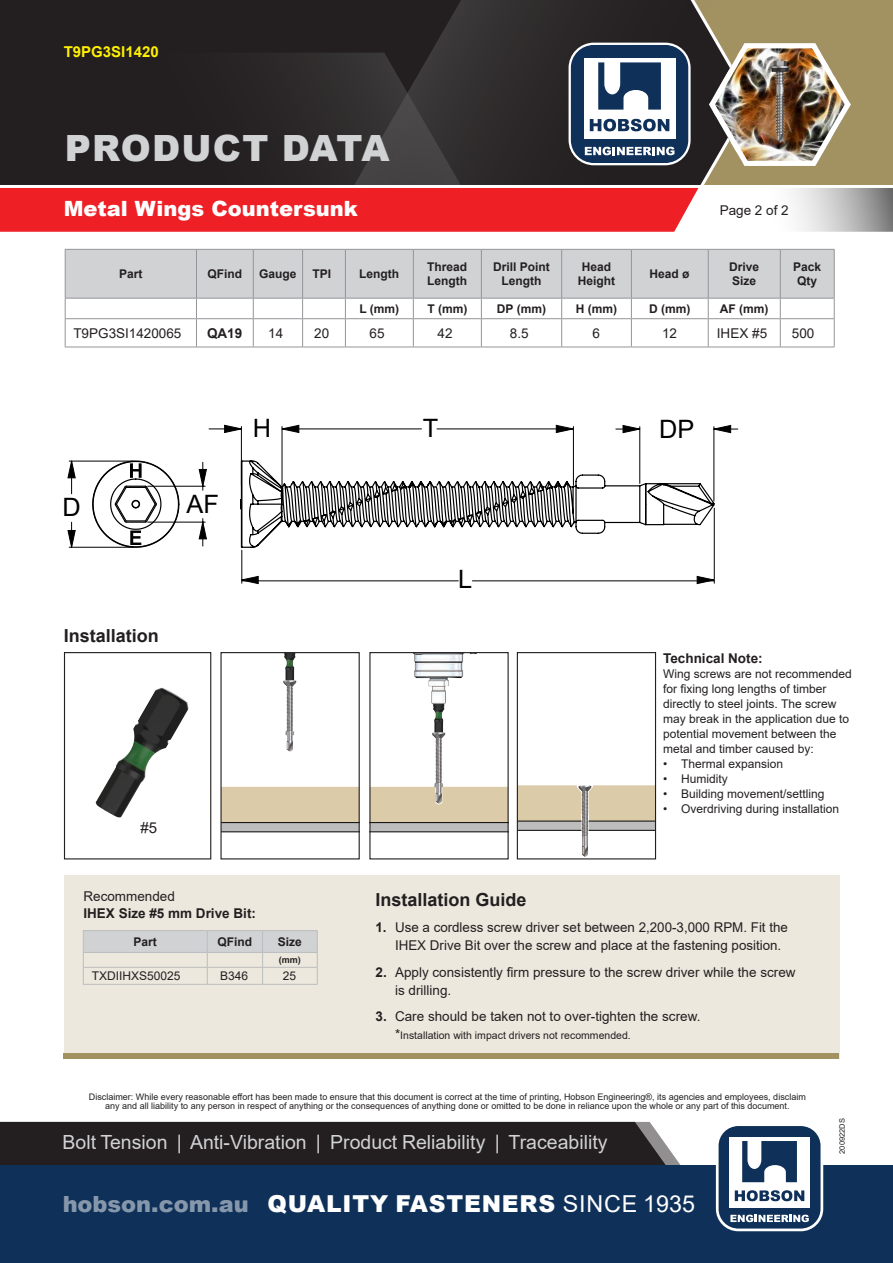
<style>
.page{position:relative;width:893px;height:1263px;background:#fff}
.page>*{position:absolute;margin:0;border:0;box-sizing:border-box;transform-origin:0 0}
.t1{font:900 36.15px "Arial";letter-spacing:.035em;color:#d1d2d4}
.t2{font:25.35px "Arial";color:#000}
.t3{font:900 23.25px "Arial";letter-spacing:.035em;color:#fff}
.t4{font:900 21px "Arial";color:#fff}
.t5{font:19.5px "Arial";color:#d1d2d4}
.Prices{font:700 18px "Arial";color:#231f20}
.t6{font:700 15px "Arial";color:#fff101}
.t7{font:15px "Arial";color:#231f20}
.Prices-2{font:13.5px/18px "Arial";color:#231f20}
.Prices-3{font:700 13.5px "Arial";color:#231f20}
.t8{font:12px/15px "Arial";color:#231f20}
.Prices-4{font:700 12px/14.4px "Arial";color:#231f20;text-align:center}
.t9{font:10.5px "Arial";color:#231f20}
.t10{font:9px/9px "Arial";color:#231f20;text-align:center}
.t11{font:700 9px "Arial";color:#231f20}
.t12{font:7.5px "Arial";color:#231f20}
.s1{font-weight:700}
.s2{font-size:13.5px}
.s3{font-size:22.5px}
.s4{font-weight:400}
</style>
<div class="page">
<div style="left:0;top:1122px;width:681px;height:43px;background:#231f20"></div>
<div style="left:0;top:1165px;width:893px;height:98px;background:#0f3159"></div>
<svg style="left:720px;top:1127px;width:102px;height:103px"></svg>
<div style="left:716px;top:1123px;width:107px;height:108px;border:3px solid #fff;border-radius:21px"></div>
<svg style="left:0;top:0;width:893px;height:232px;background:#684744"></svg>
<img style="left:769px;top:61px;width:16px;height:82px">
<svg style="left:222px;top:787px;width:136px;height:46px;background:#ccc0a6"></svg>
<img style="left:284px;top:654px;width:10px;height:26px">
<img style="left:283px;top:680px;width:12px;height:72px">
<div style="left:220px;top:652px;width:140px;height:207px;border:1px solid #231f20"></div>
<svg style="left:371px;top:786px;width:136px;height:47px;background:#cdc1a8"></svg>
<img style="left:433px;top:704px;width:10px;height:28px">
<img style="left:432px;top:732px;width:11px;height:72px">
<img style="left:414px;top:654px;width:50px;height:50px">
<img style="left:582px;top:845px;width:6px;height:12px">
<svg style="left:519px;top:785px;width:135px;height:60px"></svg>
<div style="left:517px;top:652px;width:139px;height:207px;border:1px solid #231f20"></div>
<div style="left:64px;top:652px;width:147px;height:207px;border:1px solid #231f20"></div>
<img style="left:96px;top:687px;width:66px;height:130px">
<div style="left:64px;top:875px;width:775px;height:184px;background:#ede8de"></div>
<div style="left:64px;top:1053px;width:775px;height:6px;background:#a29161"></div>
<hr style="left:472px;top:581px;width:242px;height:1px;background:#000">
<hr style="left:242px;top:581px;width:216px;height:1px;background:#000">
<hr style="left:714px;top:508px;width:1px;height:75px;background:#000">
<hr style="left:242px;top:550px;width:1px;height:33px;background:#000">
<hr style="left:437px;top:429px;width:136px;height:1px;background:#000">
<hr style="left:282px;top:429px;width:139px;height:1px;background:#000">
<hr style="left:209px;top:429px;width:32px;height:1px;background:#000">
<svg style="left:616px;top:425px;width:122px;height:8px"></svg>
<svg style="left:697px;top:576px;width:17px;height:8px"></svg>
<svg style="left:241px;top:576px;width:18px;height:8px"></svg>
<svg style="left:556px;top:425px;width:18px;height:7px"></svg>
<svg style="left:282px;top:425px;width:17px;height:7px"></svg>
<svg style="left:224px;top:425px;width:18px;height:8px"></svg>
<svg style="left:239px;top:432px;width:477px;height:116px"></svg>
<svg style="left:67px;top:460px;width:140px;height:88px"></svg>
<svg style="left:65px;top:249px;width:770px;height:98px"></svg>
<hr style="left:65px;top:347px;width:131px;height:1px;background:#939598">
<hr style="left:196px;top:347px;width:57px;height:1px;background:#939598">
<hr style="left:253px;top:347px;width:50px;height:1px;background:#939598">
<hr style="left:303px;top:347px;width:42px;height:1px;background:#939598">
<hr style="left:345px;top:347px;width:68px;height:1px;background:#939598">
<hr style="left:413px;top:347px;width:68px;height:1px;background:#939598">
<hr style="left:481px;top:347px;width:81px;height:1px;background:#939598">
<hr style="left:562px;top:347px;width:69px;height:1px;background:#939598">
<hr style="left:631px;top:347px;width:77px;height:1px;background:#939598">
<hr style="left:708px;top:347px;width:72px;height:1px;background:#939598">
<hr style="left:780px;top:347px;width:55px;height:1px;background:#939598">
<svg style="left:83px;top:930px;width:235px;height:54px"></svg>
<hr style="left:83px;top:984px;width:124px;height:1px;background:#bcbdc0">
<hr style="left:207px;top:984px;width:56px;height:1px;background:#bcbdc0">
<hr style="left:263px;top:984px;width:55px;height:1px;background:#bcbdc0">
<h3 class="t6" style="left:64px;top:41px;width:97px">T9PG3SI1420</h3>
<h1 class="t1" style="left:65px;top:121px;width:326px">PRODUCT DATA</h1>
<h3 class="t4" style="left:64px;top:194px;width:296px">Metal Wings Countersunk</h3>
<h3 class="Prices-2" style="left:720px;top:201px;width:71px">Page 2 of 2</h3>
<p class="Prices-4" style="left:119px;top:267px;width:25px">Part</p>
<p class="Prices-4" style="left:208px;top:267px;width:36px">QFind</p>
<p class="Prices-4" style="left:259px;top:267px;width:39px">Gauge</p>
<p class="Prices-4" style="left:313px;top:267px;width:20px">TPI</p>
<p class="Prices-4" style="left:359px;top:267px;width:41px">Length</p>
<p class="Prices-4" style="left:427px;top:260px;width:42px;text-align:left">Thread<br>Length</p>
<p class="Prices-4" style="left:493px;top:260px;width:58px">Drill Point<br>Length</p>
<p class="Prices-4" style="left:578px;top:260px;width:39px">Head<br>Height</p>
<p class="Prices-4" style="left:650px;top:267px;width:42px">Head ø</p>
<p class="Prices-4" style="left:729px;top:260px;width:32px;text-align:left">Drive<br>Size</p>
<p class="Prices-4" style="left:793px;top:260px;width:30px">Pack<br>Qty</p>
<p class="Prices-4" style="left:359px;top:301px;width:41px">L (mm)</p>
<p class="Prices-4" style="left:427px;top:301px;width:41px">T (mm)</p>
<p class="Prices-4" style="left:497px;top:301px;width:51px">DP (mm)</p>
<p class="Prices-4" style="left:576px;top:301px;width:43px">H (mm)</p>
<p class="Prices-4" style="left:649px;top:301px;width:43px">D (mm)</p>
<p class="Prices-4" style="left:720px;top:301px;width:50px">AF (mm)</p>
<p class="Prices-2" style="left:73px;top:324px;width:110px">T9PG3SI1420065</p>
<p class="Prices-3" style="left:207px;top:323px;width:37px">QA19</p>
<p class="Prices-2" style="left:268px;top:324px;width:17px">14</p>
<p class="Prices-2" style="left:314px;top:324px;width:17px">20</p>
<p class="Prices-2" style="left:370px;top:324px;width:17px">65</p>
<p class="Prices-2" style="left:438px;top:324px;width:17px">42</p>
<p class="Prices-2" style="left:510px;top:324px;width:20px">8.5</p>
<p class="Prices-2" style="left:593px;top:324px;width:9px">6</p>
<p class="Prices-2" style="left:662px;top:324px;width:17px">12</p>
<p class="Prices-2" style="left:717px;top:324px;width:52px">IHEX #5</p>
<p class="Prices-2" style="left:792px;top:324px;width:24px">500</p>
<p class="t2" style="left:62px;top:490px;width:20px">D</p>
<p class="t2" style="left:187px;top:486px;width:34px">AF</p>
<p class="Prices" style="left:64px;top:623px;width:97px">Installation</p>
<p class="t2" style="left:253px;top:410px;width:20px">H</p>
<p class="t2" style="left:423px;top:410px;width:17px">T</p>
<p class="t2" style="left:458px;top:562px;width:16px">L</p>
<p class="t7" style="left:141px;top:817px;width:18px">#5</p>
<p class="t2" style="left:659px;top:411px;width:37px">DP</p>
<p class="Prices-3" style="left:663px;top:649px;width:101px">Technical Note:</p>
<p class="t8" style="left:663px;top:667px;width:190px">Wing screws are not recommended for fixing long lengths of timber directly to steel joints. The screw may break in the application due to potential movement between the metal and timber caused by:</p>
<p class="t8" style="left:663px;top:757px;width:122px">• Thermal expansion</p>
<p class="t8" style="left:663px;top:772px;width:66px">• Humidity</p>
<p class="t8" style="left:663px;top:787px;width:163px">• Building movement/settling</p>
<p class="t8" style="left:663px;top:802px;width:178px">• Overdriving during installation</p>
<p class="Prices-2" style="left:83px;top:887px;width:93px">Recommended</p>
<p class="Prices-3" style="left:83px;top:903px;width:174px">IHEX Size #5 mm Drive Bit:</p>
<p class="Prices-4" style="left:134px;top:934px;width:25px">Part</p>
<p class="Prices-4" style="left:218px;top:934px;width:36px">QFind</p>
<p class="Prices-4" style="left:278px;top:934px;width:26px">Size</p>
<p class="t11" style="left:279px;top:954px;width:23px">(mm)</p>
<p class="t8" style="left:92px;top:968px;width:90px">TXDIIHXS50025</p>
<p class="t8" style="left:220px;top:968px;width:30px">B346</p>
<p class="t8" style="left:283px;top:968px;width:15px">25</p>
<p class="Prices" style="left:376px;top:886px;width:153px">Installation Guide</p>
<p class="Prices-2" style="left:395px;top:918px;width:394px;text-indent:-20px"><span class="s1">1.</span> Use a cordless screw driver set between 2,200-3,000 RPM. Fit the<br>IHEX Drive Bit over the screw and place at the fastening position.</p>
<p class="Prices-2" style="left:395px;top:963px;width:402px;text-indent:-20px"><span class="s1">2.</span> Apply consistently firm pressure to the screw driver while the screw is drilling.</p>
<p class="Prices-2" style="left:376px;top:1007px;width:326px"><span class="s1">3.</span> Care should be taken not to over-tighten the screw.</p>
<p class="t9" style="left:395px;top:1028px;width:237px"><span class="s2">*</span>Installation with impact drivers not recommended.</p>
<p class="t10" style="left:89px;top:1092px;width:718px">Disclaimer: While every reasonable effort has been made to ensure that this document is correct at the time of printing, Hobson Engineering®, its agencies and employees, disclaim any and all liability to any person in respect of anything or the consequences of anything done or omitted to be done in reliance upon the whole or any part of this document.</p>
<h3 class="t5" style="left:63px;top:1129px;width:546px">Bolt Tension | Anti-Vibration | Product Reliability | Traceability</h3>
<h3 class="t3" style="left:63px;top:1187px;width:634px"><span class="s3">hobson.com.au</span> QUALITY FASTENERS <span class="s4">SINCE 1935</span></h3>
<p class="t12" style="left:837px;top:1154px;width:37px;rotate:-90deg">200922DS</p>
</div>
